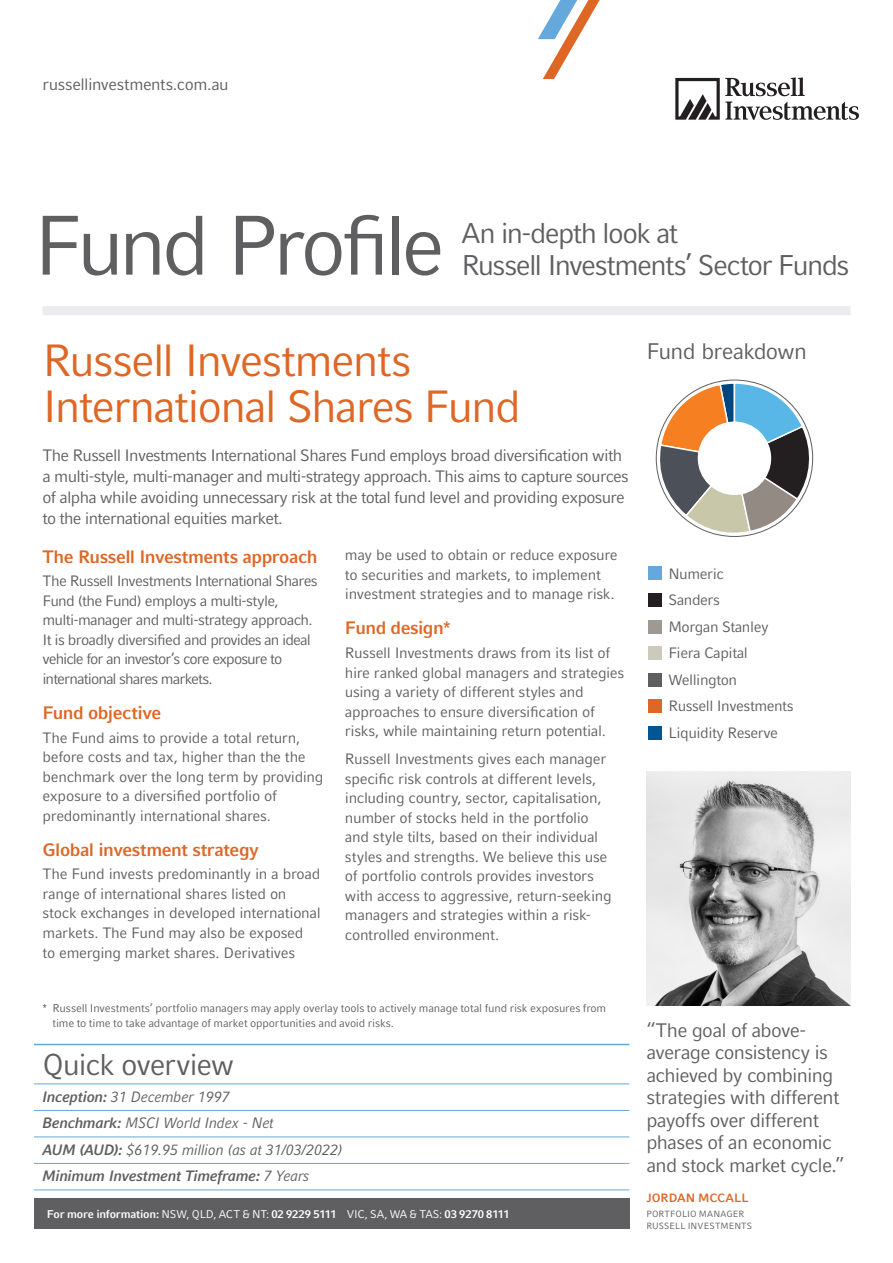
<style>
.page{position:relative;width:893px;height:1263px;background:#fff}
.page>*{position:absolute;margin:0;border:0;box-sizing:border-box;transform-origin:0 0}
.t1{font:84px "Compatil Fact LT Pro";letter-spacing:-.065em;color:#5f5f62}
.t2{font:45px/46.5px "Compatil Fact LT Pro";letter-spacing:-.045em;color:#de6726}
.t3{font:30px "Compatil Fact LT Pro";letter-spacing:-.04em;color:#5f5f62}
.t4{font:28.5px "Compatil Fact LT Pro";letter-spacing:-.055em;color:#5f5f62}
.t5{font:22.5px "Compatil Fact LT Pro";letter-spacing:-.035em;color:#5f5f62}
.t6{font:19.5px/22.5px "Compatil Fact LT Pro";letter-spacing:-.035em;color:#5f5f62}
.t7{font:700 18px "Compatil Fact LT Pro";letter-spacing:-.025em;color:#de6726}
.t8{font:16.5px/21px "Compatil Fact LT Pro";letter-spacing:-.04em;color:#5f5f62}
.t9{font:15px/19.5px "Compatil Fact LT Pro";letter-spacing:-.025em;color:#5f5f62}
.t10{font:15px/19.5px "Compatil Fact LT Pro";letter-spacing:-.05em;color:#5f5f62}
.t11{font:italic 15px/26.5px "Compatil Fact LT Pro";letter-spacing:-.025em;color:#5f5f62}
.t12{font:700 12px "Compatil Fact LT Pro";letter-spacing:-.005em;color:#de6726}
.t13{font:11.25px/15px "Compatil Fact LT Pro";letter-spacing:-.015em;color:#5f5f62}
.t14{font:700 11.25px "Compatil Fact LT Pro";letter-spacing:-.015em;color:#fff}
.t15{font:9px/12px "Compatil Fact LT Pro";letter-spacing:.01em;color:#5f5f62}
.s1{font-weight:700}
.s2{font-weight:400}
</style>
<div class="page">
<div style="left:34px;top:1199px;width:595px;height:30px;background:#5f5f62"></div>
<svg style="left:675px;top:77px;width:184px;height:43px"></svg>
<svg style="left:538px;top:0;width:62px;height:79px"></svg>
<div style="left:43px;top:306px;width:807px;height:9px;background:#ececee"></div>
<hr style="left:34px;top:1044px;width:595px;height:1px;background:#65a8db">
<hr style="left:34px;top:1083px;width:595px;height:1px;background:#65a8db">
<hr style="left:34px;top:1110px;width:595px;height:1px;background:#65a8db">
<hr style="left:34px;top:1136px;width:595px;height:1px;background:#65a8db">
<hr style="left:34px;top:1163px;width:595px;height:1px;background:#65a8db">
<hr style="left:34px;top:1189px;width:595px;height:1px;background:#65a8db">
<svg style="left:656px;top:382px;width:158px;height:154px"></svg>
<div style="left:698px;top:421px;width:73px;height:74px;background:#fff;border-radius:50%"></div>
<div style="left:648px;top:567px;width:13px;height:13px;background:#65a8db"></div>
<div style="left:648px;top:593px;width:13px;height:14px;background:#231f20"></div>
<div style="left:648px;top:620px;width:13px;height:13px;background:#9e9993"></div>
<div style="left:648px;top:646px;width:13px;height:14px;background:#cccbbb"></div>
<div style="left:648px;top:673px;width:13px;height:13px;background:#5f5f62"></div>
<div style="left:648px;top:699px;width:13px;height:14px;background:#de6726"></div>
<div style="left:648px;top:726px;width:13px;height:13px;background:#005595"></div>
<img style="left:646px;top:771px;width:204px;height:234px">
<p class="t8" style="left:43px;top:74px;width:188px">russellinvestments.com.au</p>
<h1 class="t1" style="left:33px;top:197px;width:413px">Fund Profile</h1>
<h3 class="t4" style="left:461px;top:217px;width:218px">An in-depth look at</h3>
<h3 class="t4" style="left:461px;top:248px;width:389px">Russell Investments’ Sector Funds</h3>
<h2 class="t2" style="left:43px;top:337px;width:480px">Russell Investments<br>International Shares Fund</h2>
<p class="t8" style="left:43px;top:445px;width:588px">The Russell Investments International Shares Fund employs broad diversification with a multi-style, multi-manager and multi-strategy approach. This aims to capture sources of alpha while avoiding unnecessary risk at the total fund level and providing exposure to the international equities market.</p>
<p class="t7" style="left:43px;top:546px;width:277px">The Russell Investments approach</p>
<p class="t10" style="left:43px;top:571px;width:277px">The Russell Investments International Shares Fund (the Fund) employs a multi-style, multi-manager and multi-strategy approach.<br>It is broadly diversified and provides an ideal vehicle for an investor’s core exposure to international shares markets.</p>
<p class="t7" style="left:43px;top:702px;width:120px">Fund objective</p>
<p class="t9" style="left:43px;top:728px;width:282px">The Fund aims to provide a total return, before costs and tax, higher than the the benchmark over the long term by providing exposure to a diversified portfolio of predominantly international shares.</p>
<p class="t7" style="left:43px;top:839px;width:218px">Global investment strategy</p>
<p class="t9" style="left:43px;top:864px;width:280px">The Fund invests predominantly in a broad range of international shares listed on stock exchanges in developed international markets. The Fund may also be exposed<br>to emerging market shares. Derivatives</p>
<p class="t9" style="left:345px;top:545px;width:274px">may be used to obtain or reduce exposure to securities and markets, to implement investment strategies and to manage risk.</p>
<p class="t7" style="left:345px;top:618px;width:107px">Fund design*</p>
<p class="t9" style="left:345px;top:643px;width:281px">Russell Investments draws from its list of hire ranked global managers and strategies using a variety of different styles and approaches to ensure diversification of risks, while maintaining return potential.</p>
<p class="t9" style="left:345px;top:749px;width:268px">Russell Investments gives each manager specific risk controls at different levels, including country, sector, capitalisation, number of stocks held in the portfolio and style tilts, based on their individual styles and strengths. We believe this use of portfolio controls provides investors with access to aggressive, return-seeking managers and strategies within a risk&shy;controlled environment.</p>
<p class="t13" style="left:52px;top:1000px;width:555px;text-indent:-10px">* Russell Investments’ portfolio managers may apply overlay tools to actively manage total fund risk exposures from time to time to take advantage of market opportunities and avoid risks.</p>
<h3 class="t3" style="left:43px;top:1047px;width:193px">Quick overview</h3>
<p class="t11" style="left:43px;top:1083px;width:302px"><span class="s1">Inception:</span> 31 December 1997<br><span class="s1">Benchmark:</span> MSCI World Index - Net<br><span class="s1">AUM (AUD):</span> $619.95 million (as at 31/03/2022)<br><span class="s1">Minimum Investment Timeframe:</span> 7 Years</p>
<p class="t14" style="left:47px;top:1207px;width:464px">For more information: <span class="s2">NSW, QLD, ACT &amp; NT:</span> 02 9229 5111 <span class="s2">VIC, SA, WA &amp; TAS:</span> 03 9270 8111</p>
<h3 class="t5" style="left:646px;top:338px;width:162px">Fund breakdown</h3>
<p class="t9" style="left:668px;top:560px;width:127px;line-height:26.5px">Numeric<br>Sanders<br>Morgan Stanley<br>Fiera Capital<br>Wellington<br>Russell Investments<br>Liquidity Reserve</p>
<h3 class="t6" style="left:646px;top:1019px;width:200px">“The goal of above&shy;average consistency is achieved by combining strategies with different payoffs over different phases of an economic and stock market cycle.”</h3>
<p class="t12" style="left:646px;top:1191px;width:104px">JORDAN MCCALL</p>
<p class="t15" style="left:646px;top:1207px;width:107px">PORTFOLIO MANAGER<br>RUSSELL INVESTMENTS</p>
</div>
